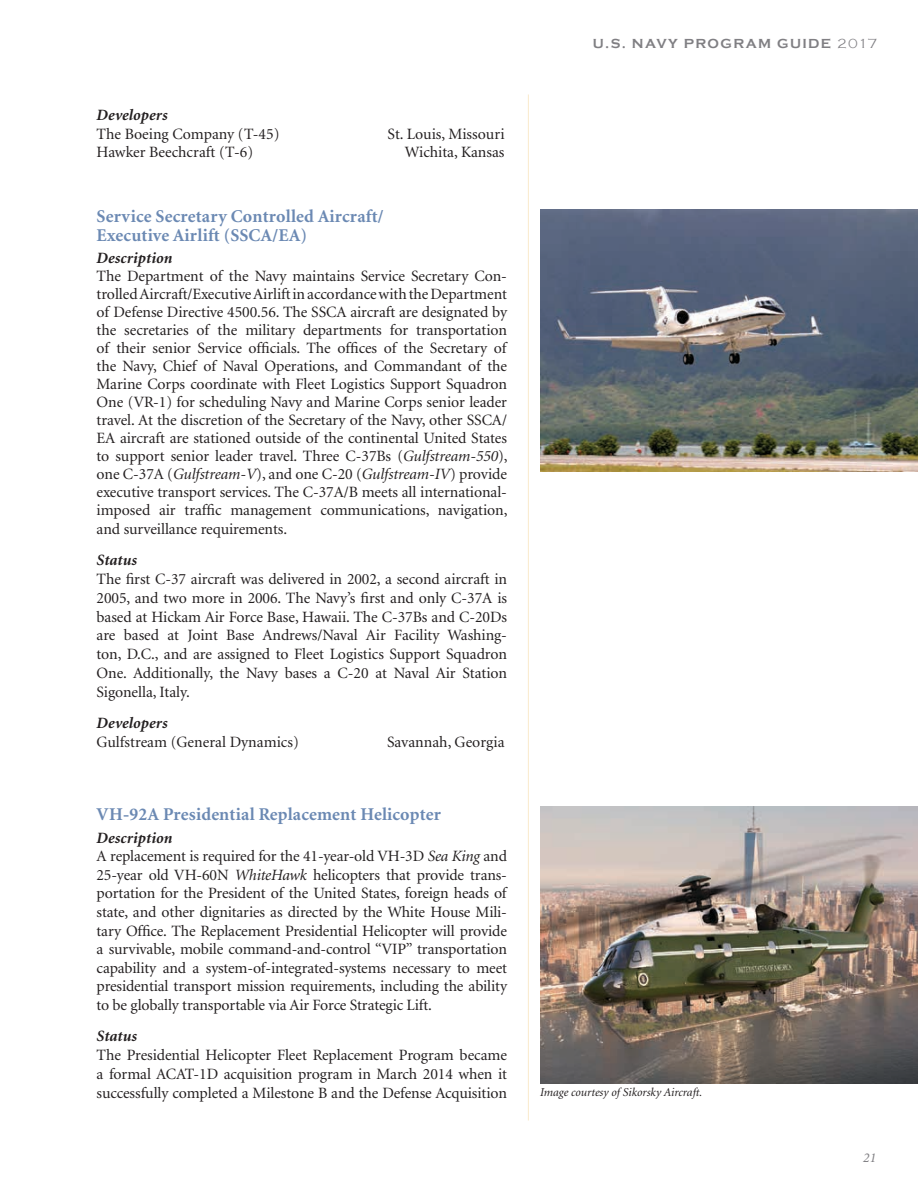
<style>
.page{position:relative;width:918px;height:1188px;background:#fff}
.page>*{position:absolute;margin:0;border:0;box-sizing:border-box;transform-origin:0 0}
.Head_SUB_SUB{font:700 18px/18.9px "Minion";letter-spacing:.01em;color:#6b89b3}
.Body{font:15.75px/18px "Minion";letter-spacing:-.005em;color:#231f20;text-align:justify}
.Body_END{font:15.75px "Minion";color:#231f20}
.Body_Italics_Bold{font:italic 700 15.75px "Minion";letter-spacing:.005em;color:#231f20}
.t1{font:700 13.5px "Copperplate Gothic";letter-spacing:.1em;color:#807f83}
.t2{font:italic 13.5px "Minion Pro";color:#807f83}
.Body-2{font:italic 12px "Minion";color:#231f20}
.s1{font-style:italic}
.s2{font-weight:300}
</style>
<div class="page">
<hr style="left:528px;top:94px;width:1px;height:1026px;background:#faeacb">
<img style="left:540px;top:806px;width:378px;height:277px">
<img style="left:540px;top:210px;width:378px;height:262px">
<p class="Body_Italics_Bold" style="left:97px;top:107px;width:72px">Developers</p>
<p class="Body_END" style="left:97px;top:126px;width:184px">The Boeing Company (T-45)</p>
<p class="Body_END" style="left:388px;top:126px;width:119px">St. Louis, Missouri</p>
<p class="Body_END" style="left:97px;top:144px;width:158px">Hawker Beechcraft (T-6)</p>
<p class="Body_END" style="left:405px;top:144px;width:101px">Wichita, Kansas</p>
<p class="Head_SUB_SUB" style="left:97px;top:207px;width:289px">Service Secretary Controlled Aircraft/<br>Executive Airlift (SSCA/EA)</p>
<p class="Body_Italics_Bold" style="left:97px;top:250px;width:77px">Description</p>
<p class="Body" style="left:97px;top:268px;width:412px">The Department of the Navy maintains Service Secretary Con&shy;trolled Aircraft/Executive Airlift in accordance with the Department of Defense Directive 4500.56. The SSCA aircraft are designated by the secretaries of the military departments for transportation of their senior Service officials. The offices of the Secretary of the Navy, Chief of Naval Operations, and Commandant of the Marine Corps coordinate with Fleet Logistics Support Squadron One (VR-1) for scheduling Navy and Marine Corps senior leader travel. At the discretion of the Secretary of the Navy, other SSCA/ EA aircraft are stationed outside of the continental United States to support senior leader travel. Three C-37Bs (<span class="s1">Gulfstream-550</span>), one C-37A (<span class="s1">Gulfstream-V</span>), and one C-20 (<span class="s1">Gulfstream-IV</span>) provide executive transport services. The C-37A/B meets all international&shy;imposed air traffic management communications, navigation, and surveillance requirements.</p>
<p class="Body_Italics_Bold" style="left:97px;top:552px;width:42px">Status</p>
<p class="Body" style="left:97px;top:570px;width:412px;line-height:18.9px">The first C-37 aircraft was delivered in 2002, a second aircraft in 2005, and two more in 2006. The Navy’s first and only C-37A is based at Hickam Air Force Base, Hawaii. The C-37Bs and C-20Ds are based at Joint Base Andrews/Naval Air Facility Washing&shy;ton, D.C., and are assigned to Fleet Logistics Support Squadron One. Additionally, the Navy bases a C-20 at Naval Air Station Sigonella, Italy.</p>
<p class="Body_Italics_Bold" style="left:97px;top:715px;width:72px">Developers</p>
<p class="Body_END" style="left:97px;top:734px;width:204px">Gulfstream (General Dynamics)</p>
<p class="Body_END" style="left:387px;top:734px;width:119px">Savannah, Georgia</p>
<p class="Head_SUB_SUB" style="left:97px;top:805px;width:346px">VH-92A Presidential Replacement Helicopter</p>
<p class="Body_Italics_Bold" style="left:97px;top:830px;width:77px">Description</p>
<p class="Body" style="left:97px;top:848px;width:412px;line-height:18.6px">A replacement is required for the 41-year-old VH-3D <span class="s1">Sea King</span> and 25-year old VH-60N <span class="s1">WhiteHawk</span> helicopters that provide trans&shy;portation for the President of the United States, foreign heads of state, and other dignitaries as directed by the White House Mili&shy;tary Office. The Replacement Presidential Helicopter will provide a survivable, mobile command-and-control “VIP” transportation capability and a system-of-integrated-systems necessary to meet presidential transport mission requirements, including the ability to be globally transportable via Air Force Strategic Lift.</p>
<p class="Body_Italics_Bold" style="left:97px;top:1028px;width:42px">Status</p>
<p class="Body" style="left:97px;top:1046px;width:412px;line-height:18.9px">The Presidential Helicopter Fleet Replacement Program became a formal ACAT-1D acquisition program in March 2014 when it successfully completed a Milestone B and the Defense Acquisition</p>
<p class="t1" style="left:593px;top:36px;width:286px">U.S. NAVY PROGRAM GUIDE <span class="s2">2017</span></p>
<p class="Body-2" style="left:540px;top:1087px;width:164px">Image courtesy of Sikorsky Aircraft.</p>
<p class="t2" style="left:863px;top:1148px;width:14px">21</p>
</div>
